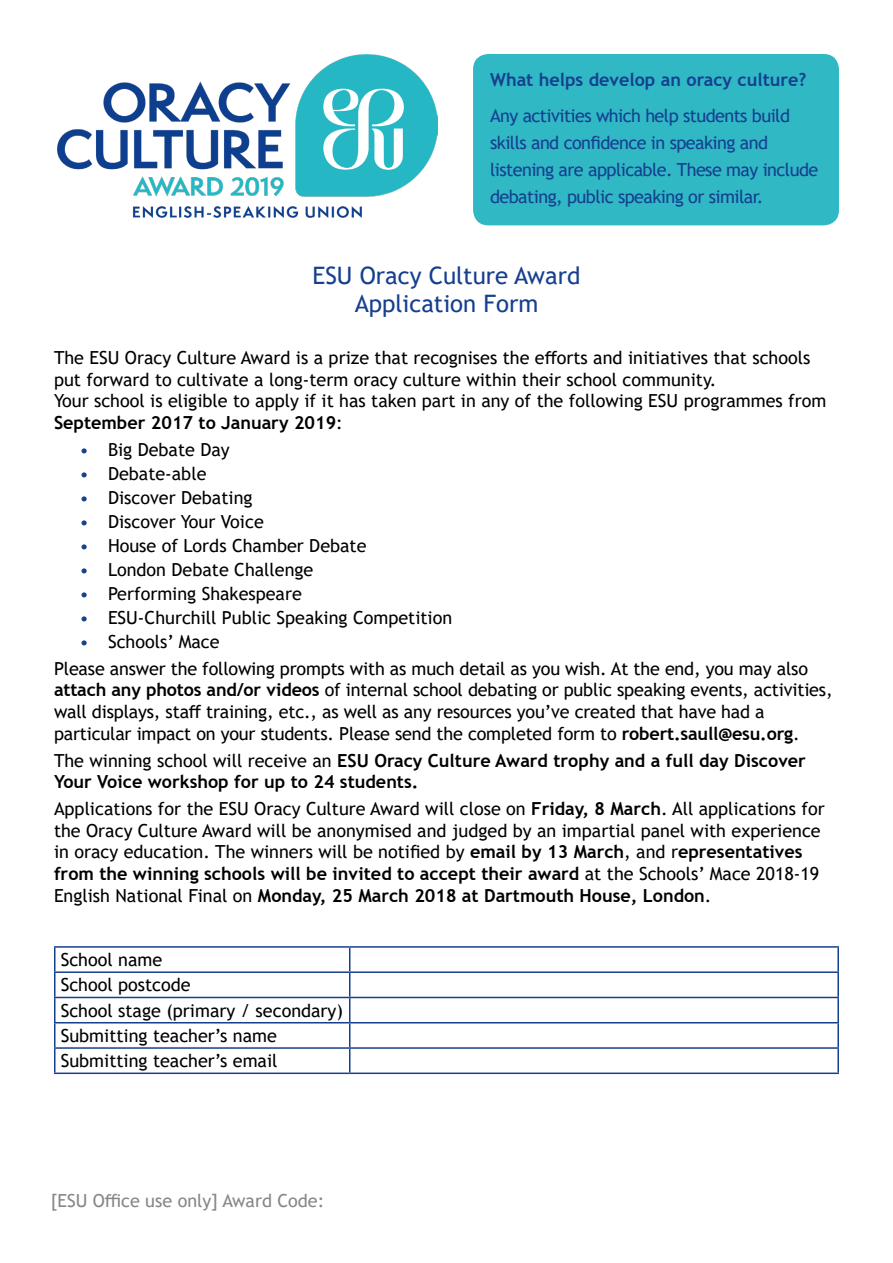
<style>
.page{position:relative;width:893px;height:1263px;background:#fff}
.page>*{position:absolute;margin:0;border:0;box-sizing:border-box;transform-origin:0 0}
.t1{font:24px/28.8px "Trebuchet MS";color:#153f8f;text-align:center}
.t2{font:18px/21.6px "Trebuchet MS";color:#000}
.t3{font:18px/27px "Trebuchet MS";letter-spacing:-.03em;color:#153f8f}
.t4{font:700 18px/21.6px "Trebuchet MS";color:#000}
.t5{font:700 18px "Trebuchet MS";color:#153f8f}
.t6{font:18px "Trebuchet MS";color:#878787}
.s1{font-weight:700}
.s2{color:#153f8f}
.s3{font-weight:400}
</style>
<div class="page">
<img style="left:57px;top:54px;width:380px;height:164px">
<div style="left:473px;top:54px;width:366px;height:171px;background:#30b8c5;border-radius:15px"></div>
<hr style="left:54px;top:946px;width:296px;height:2px;background:#153f8f">
<hr style="left:54px;top:948px;width:2px;height:23px;background:#153f8f">
<hr style="left:350px;top:946px;width:489px;height:2px;background:#153f8f">
<hr style="left:837px;top:948px;width:2px;height:23px;background:#153f8f">
<hr style="left:54px;top:971px;width:296px;height:2px;background:#153f8f">
<hr style="left:54px;top:973px;width:2px;height:24px;background:#153f8f">
<hr style="left:350px;top:971px;width:489px;height:2px;background:#153f8f">
<hr style="left:837px;top:973px;width:2px;height:24px;background:#153f8f">
<hr style="left:54px;top:997px;width:296px;height:1px;background:#153f8f">
<hr style="left:54px;top:998px;width:2px;height:24px;background:#153f8f">
<hr style="left:350px;top:997px;width:489px;height:1px;background:#153f8f">
<hr style="left:837px;top:998px;width:2px;height:24px;background:#153f8f">
<hr style="left:54px;top:1022px;width:296px;height:1px;background:#153f8f">
<hr style="left:54px;top:1023px;width:2px;height:24px;background:#153f8f">
<hr style="left:350px;top:1022px;width:489px;height:1px;background:#153f8f">
<hr style="left:837px;top:1023px;width:2px;height:24px;background:#153f8f">
<hr style="left:54px;top:1047px;width:296px;height:2px;background:#153f8f">
<hr style="left:54px;top:1049px;width:2px;height:23px;background:#153f8f">
<hr style="left:350px;top:1047px;width:489px;height:2px;background:#153f8f">
<svg style="left:349px;top:948px;width:1px;height:124px"></svg>
<hr style="left:837px;top:1049px;width:2px;height:23px;background:#153f8f">
<hr style="left:54px;top:1072px;width:296px;height:2px;background:#153f8f">
<hr style="left:350px;top:1072px;width:489px;height:2px;background:#153f8f">
<p class="t5" style="left:490px;top:68px;width:318px">What helps develop an oracy culture?</p>
<p class="t3" style="left:490px;top:102px;width:330px">Any activities which help students build skills and confidence in speaking and listening are applicable. These may include debating, public speaking or similar.</p>
<h1 class="t1" style="left:312px;top:261px;width:269px">ESU Oracy Culture Award<br>Application Form</h1>
<p class="t2" style="left:54px;top:347px;width:774px">The ESU Oracy Culture Award is a prize that recognises the efforts and initiatives that schools put forward to cultivate a long-term oracy culture within their school community.<br>Your school is eligible to apply if it has taken part in any of the following ESU programmes from <span class="s1">September 2017 to January 2019</span>:</p>
<p class="t2" style="left:80px;top:438px;width:152px"><span class="s2">•</span> Big Debate Day</p>
<p class="t2" style="left:80px;top:462px;width:128px"><span class="s2">•</span> Debate-able</p>
<p class="t2" style="left:80px;top:486px;width:175px"><span class="s2">•</span> Discover Debating</p>
<p class="t2" style="left:80px;top:510px;width:186px"><span class="s2">•</span> Discover Your Voice</p>
<p class="t2" style="left:80px;top:534px;width:289px"><span class="s2">•</span> House of Lords Chamber Debate</p>
<p class="t2" style="left:80px;top:558px;width:235px"><span class="s2">•</span> London Debate Challenge</p>
<p class="t2" style="left:80px;top:582px;width:224px"><span class="s2">•</span> Performing Shakespeare</p>
<p class="t2" style="left:80px;top:606px;width:374px"><span class="s2">•</span> ESU-Churchill Public Speaking Competition</p>
<p class="t2" style="left:54px;top:628px;width:755px;line-height:27px;text-indent:26px"><span class="s2">•</span> Schools’ Mace<br>Please answer the following prompts with as much detail as you wish. At the end, you may also</p>
<p class="t2" style="left:54px;top:679px;width:780px"><span class="s1">attach any photos and/or videos</span> of internal school debating or public speaking events, activities, wall displays, staff training, etc., as well as any resources you’ve created that have had a particular impact on your students. Please send the completed form to <span class="s1">robert.saull@esu.org</span>.</p>
<p class="t4" style="left:54px;top:749px;width:753px"><span class="s3">The winning school will receive an</span> ESU Oracy Culture Award trophy and a full day Discover<br>Your Voice workshop for up to 24 students.</p>
<p class="t2" style="left:54px;top:798px;width:772px">Applications for the ESU Oracy Culture Award will close on <span class="s1">Friday, 8 March</span>. All applications for the Oracy Culture Award will be anonymised and judged by an impartial panel with experience in oracy education. The winners will be notified by <span class="s1">email by 13 March</span>, and r<span class="s1">epresentatives from the winning schools will be invited to accept their award</span> at the Schools’ Mace 2018-19<br>English National Final on <span class="s1">Monday, 25 March 2018 at Dartmouth House, London</span>.</p>
<p class="t2" style="left:61px;top:947px;width:284px;line-height:25.2px">School name<br>School postcode<br>School stage (primary / secondary)<br>Submitting teacher’s name<br>Submitting teacher’s email</p>
<p class="t6" style="left:51px;top:1189px;width:275px">[ESU Office use only] Award Code:</p>
</div>
